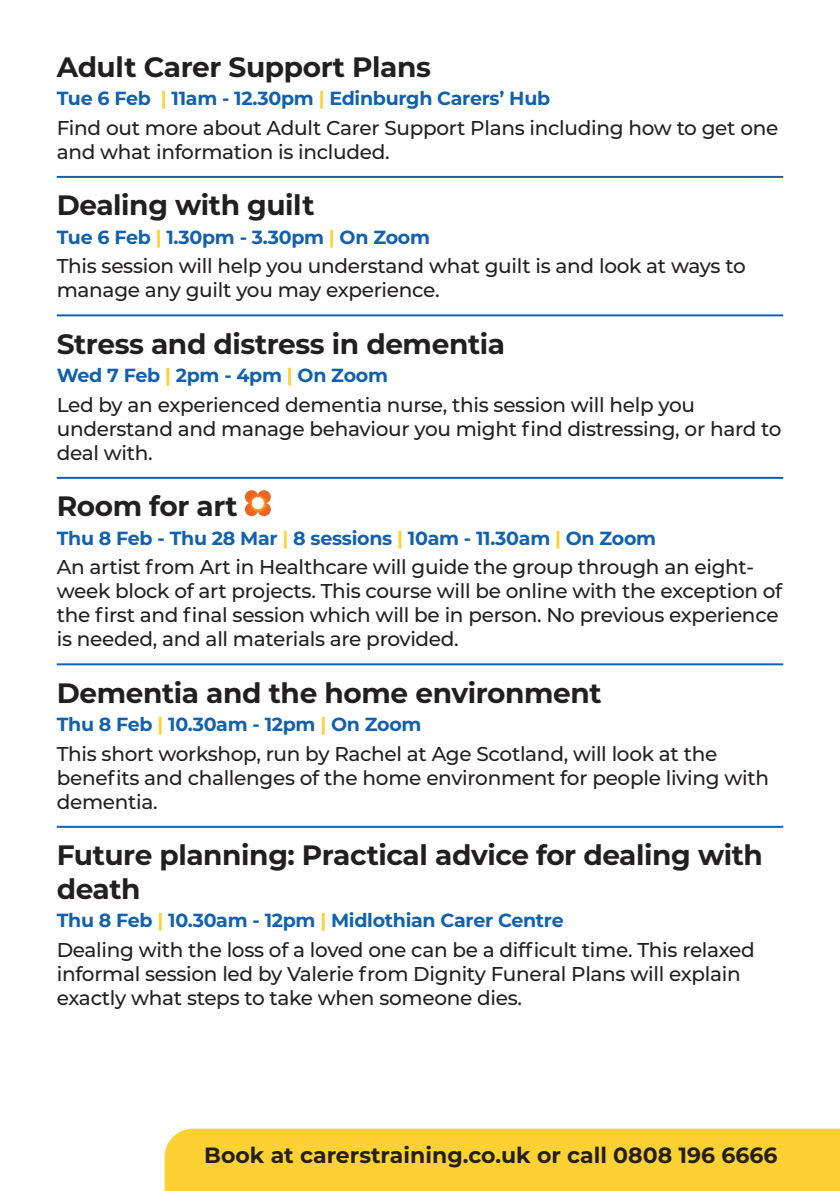
<style>
.page{position:relative;width:840px;height:1191px;background:#fff}
.page>*{position:absolute;margin:0;border:0;box-sizing:border-box;transform-origin:0 0}
.t1{font:700 28px/33.6px "Montserrat";letter-spacing:-.015em;color:#231f20}
.t2{font:700 22px "Montserrat";color:#231f20}
.t3{font:500 20px/24px "Montserrat";letter-spacing:-.015em;color:#231f20}
.t4{font:700 19px "Montserrat";letter-spacing:-.015em;color:#1261af}
.s1{color:#fed132}
</style>
<div class="page">
<hr style="left:57px;top:176px;width:725px;height:2px;background:#1261af">
<hr style="left:57px;top:314px;width:725px;height:2px;background:#1261af">
<hr style="left:57px;top:477px;width:725px;height:2px;background:#1261af">
<hr style="left:57px;top:663px;width:725px;height:2px;background:#1261af">
<hr style="left:57px;top:826px;width:725px;height:2px;background:#1261af">
<svg style="left:245px;top:490px;width:26px;height:26px"></svg>
<div style="left:164px;top:1128px;width:675px;height:63px;background:#fed132"></div>
<p class="t1" style="left:57px;top:49px;width:375px">Adult Carer Support Plans</p>
<p class="t4" style="left:57px;top:85px;width:494px">Tue 6 Feb <span class="s1">|</span> 11am - 12.30pm <span class="s1">|</span> Edinburgh Carers’ Hub</p>
<p class="t3" style="left:57px;top:115px;width:722px">Find out more about Adult Carer Support Plans including how to get one and what information is included.</p>
<p class="t1" style="left:57px;top:187px;width:259px">Dealing with guilt</p>
<p class="t4" style="left:57px;top:223px;width:374px">Tue 6 Feb <span class="s1">|</span> 1.30pm - 3.30pm <span class="s1">|</span> On Zoom</p>
<p class="t3" style="left:57px;top:253px;width:690px">This session will help you understand what guilt is and look at ways to manage any guilt you may experience.</p>
<p class="t1" style="left:57px;top:325px;width:449px">Stress and distress in dementia</p>
<p class="t4" style="left:57px;top:362px;width:332px">Wed 7 Feb <span class="s1">|</span> 2pm - 4pm <span class="s1">|</span> On Zoom</p>
<p class="t3" style="left:57px;top:392px;width:725px">Led by an experienced dementia nurse, this session will help you understand and manage behaviour you might find distressing, or hard to deal with.</p>
<p class="t1" style="left:57px;top:488px;width:182px">Room for art</p>
<p class="t4" style="left:57px;top:524px;width:600px">Thu 8 Feb - Thu 28 Mar <span class="s1">|</span> 8 sessions <span class="s1">|</span> 10am - 11.30am <span class="s1">|</span> On Zoom</p>
<p class="t3" style="left:57px;top:554px;width:726px">An artist from Art in Healthcare will guide the group through an eight&shy;week block of art projects. This course will be online with the exception of the first and final session which will be in person. No previous experience is needed, and all materials are provided.</p>
<p class="t1" style="left:57px;top:674px;width:546px">Dementia and the home environment</p>
<p class="t4" style="left:57px;top:710px;width:366px">Thu 8 Feb <span class="s1">|</span> 10.30am - 12pm <span class="s1">|</span> On Zoom</p>
<p class="t3" style="left:57px;top:741px;width:713px">This short workshop, run by Rachel at Age Scotland, will look at the benefits and challenges of the home environment for people living with dementia.</p>
<p class="t1" style="left:57px;top:837px;width:707px">Future planning: Practical advice for dealing with death</p>
<p class="t4" style="left:57px;top:906px;width:508px">Thu 8 Feb <span class="s1">|</span> 10.30am - 12pm <span class="s1">|</span> Midlothian Carer Centre</p>
<p class="t3" style="left:57px;top:937px;width:699px">Dealing with the loss of a loved one can be a difficult time. This relaxed informal session led by Valerie from Dignity Funeral Plans will explain exactly what steps to take when someone dies.</p>
<p class="t2" style="left:204px;top:1139px;width:574px">Book at carerstraining.co.uk or call 0808 196 6666</p>
</div>
